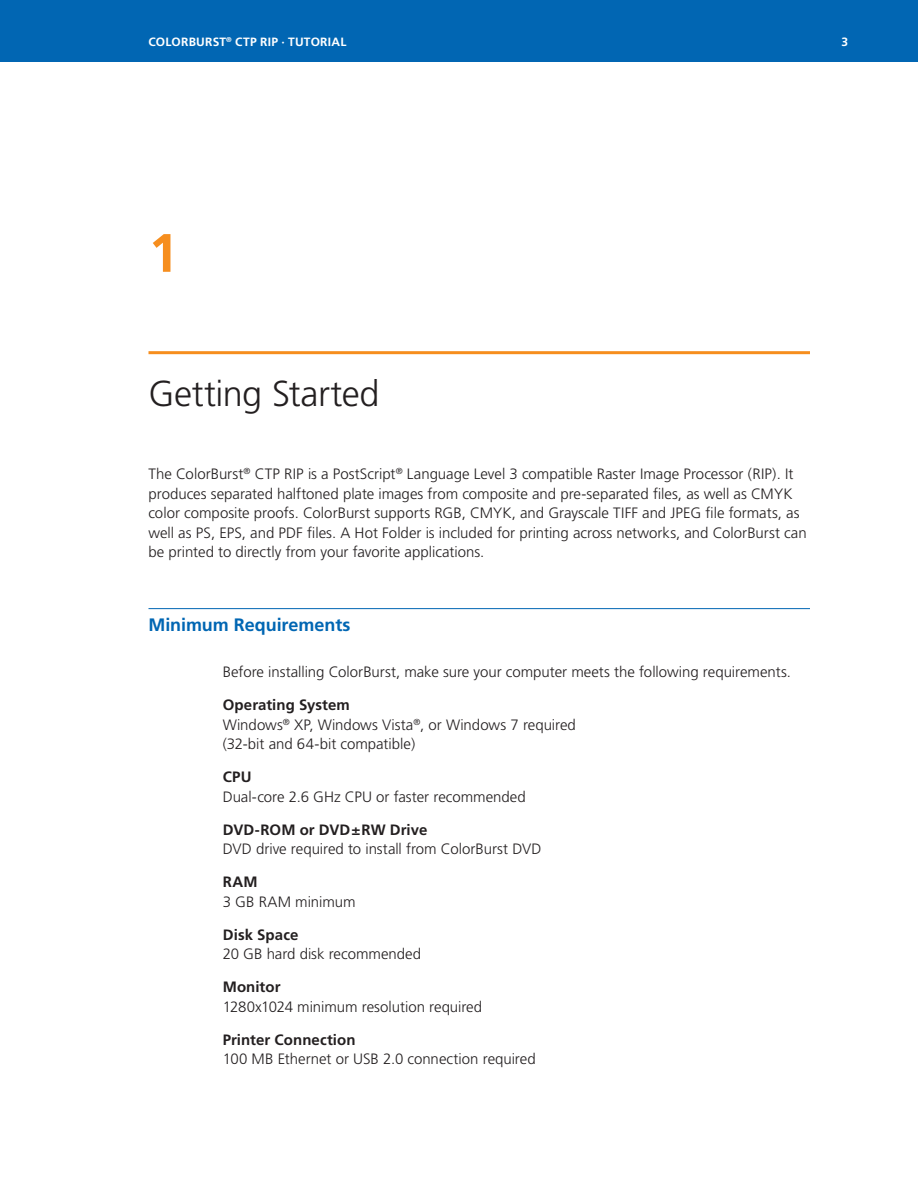
<style>
.page{position:relative;width:918px;height:1188px;background:#fff}
.page>*{position:absolute;margin:0;border:0;box-sizing:border-box;transform-origin:0 0}
.t1{font:700 54px "Frutiger";color:#f68e1e}
.t2{font:300 36px "Frutiger";letter-spacing:-.015em;color:#231f20}
.t3{font:700 18px "Frutiger";letter-spacing:-.005em;color:#0166b3}
.t4{font:300 15px/19.5px "Frutiger";color:#231f20}
.t5{font:700 15px "Frutiger";letter-spacing:.005em;color:#231f20}
.t6{font:700 12px "Frutiger";letter-spacing:.02em;color:#fff}
.s1{font-weight:700}
</style>
<div class="page">
<div style="left:0;top:0;width:918px;height:61px;background:#0166b3"></div>
<hr style="left:148px;top:351px;width:662px;height:3px;background:#f68e1e">
<hr style="left:148px;top:608px;width:662px;height:1px;background:#0166b3">
<p class="t6" style="left:148px;top:35px;width:154px">COLORBURST<sup>®</sup> CTP RIP · Tutorial</p>
<p class="t6" style="left:842px;top:35px;width:8px">3</p>
<h1 class="t1" style="left:148px;top:221px;width:32px">1</h1>
<h2 class="t2" style="left:148px;top:373px;width:233px">Getting Started</h2>
<p class="t4" style="left:148px;top:464px;width:660px">The ColorBurst<sup>®</sup> CTP RIP is a PostScript<sup>®</sup> Language Level 3 compatible Raster Image Processor (RIP). It produces separated halftoned plate images from composite and pre-separated files, as well as CMYK color composite proofs. ColorBurst supports RGB, CMYK, and Grayscale TIFF and JPEG file formats, as well as PS, EPS, and PDF files. A Hot Folder is included for printing across networks, and ColorBurst can be printed to directly from your favorite applications.</p>
<p class="t3" style="left:148px;top:614px;width:203px">Minimum Requirements</p>
<p class="t4" style="left:223px;top:662px;width:570px">Before installing ColorBurst, make sure your computer meets the following requirements.</p>
<p class="t4" style="left:223px;top:695px;width:355px"><span class="s1">Operating System<br></span>Windows<sup>®</sup> XP, Windows Vista<sup>®</sup>, or Windows 7 required (32-bit and 64-bit compatible)</p>
<p class="t5" style="left:223px;top:768px;width:30px">CPU</p>
<p class="t4" style="left:223px;top:787px;width:305px">Dual-core 2.6 GHz CPU or faster recommended</p>
<p class="t5" style="left:223px;top:821px;width:206px">DVD-ROM or DVD±RW Drive</p>
<p class="t4" style="left:223px;top:839px;width:320px">DVD drive required to install from ColorBurst DVD</p>
<p class="t5" style="left:223px;top:873px;width:36px">RAM</p>
<p class="t4" style="left:223px;top:892px;width:134px">3 GB RAM minimum</p>
<p class="t5" style="left:223px;top:926px;width:77px">Disk Space</p>
<p class="t4" style="left:223px;top:944px;width:200px">20 GB hard disk recommended</p>
<p class="t5" style="left:223px;top:978px;width:59px">Monitor</p>
<p class="t4" style="left:223px;top:997px;width:261px">1280x1024 minimum resolution required</p>
<p class="t5" style="left:223px;top:1031px;width:134px">Printer Connection</p>
<p class="t4" style="left:223px;top:1049px;width:315px">100 MB Ethernet or USB 2.0 connection required</p>
</div>
